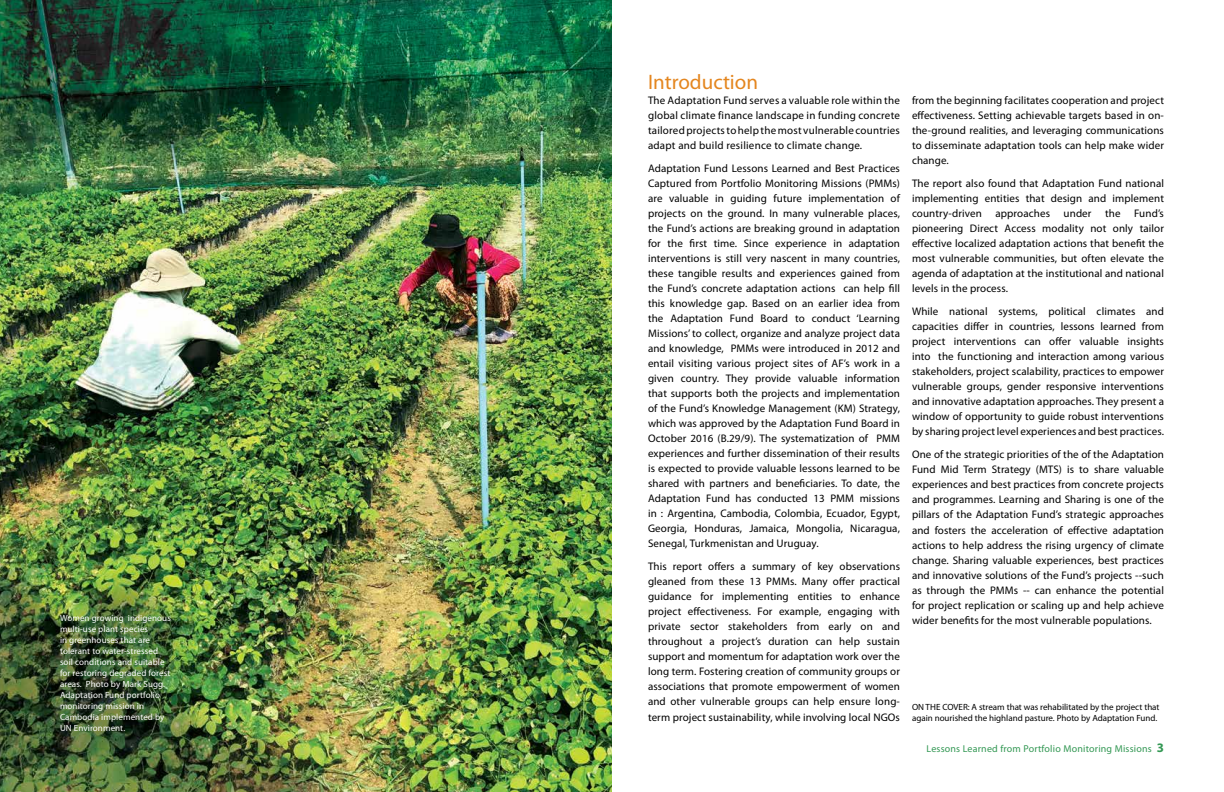
<style>
.page{position:relative;width:1224px;height:792px;background:#fff}
.page>*{position:absolute;margin:0;border:0;box-sizing:border-box;transform-origin:0 0}
.t1{font:21px "Myriad Pro";color:#e4861f}
.t2{font:11px/15px "Myriad Pro";letter-spacing:.01em;color:#000;text-align:justify}
.t3{font:10px "Myriad Pro";letter-spacing:.02em;color:#339854}
.t4{font:9px/11px "Myriad Pro";letter-spacing:.01em;color:#fff}
.t5{font:9px/11px "Myriad Pro";color:#000}
.s1{font-weight:700;font-size:13px}
</style>
<div class="page">
<img style="left:0;top:0;width:612px;height:792px">
<p class="t4" style="left:60px;top:613px;width:112px">Women growing indigenous multi-use plant species<br>in greenhouses that are tolerant to water-stressed soil conditions and suitable for restoring degraded forest areas. Photo by Mark Sugg.<br>Adaptation Fund portfolio monitoring mission in<br>Cambodia implemented by<br>UN Environment.</p>
<h1 class="t1" style="left:648px;top:69px;width:112px">Introduction</h1>
<p class="t2" style="left:648px;top:93px;width:254px">The Adaptation Fund serves a valuable role within the global climate finance landscape in funding concrete tailored projects to help the most vulnerable countries adapt and build resilience to climate change.</p>
<p class="t2" style="left:648px;top:161px;width:254px">Adaptation Fund Lessons Learned and Best Practices Captured from Portfolio Monitoring Missions (PMMs) are valuable in guiding future implementation of projects on the ground. In many vulnerable places, the Fund’s actions are breaking ground in adaptation for the first time. Since experience in adaptation interventions is still very nascent in many countries, these tangible results and experiences gained from the Fund’s concrete adaptation actions can help fill this knowledge gap. Based on an earlier idea from the Adaptation Fund Board to conduct ‘Learning Missions’ to collect, organize and analyze project data and knowledge, PMMs were introduced in 2012 and entail visiting various project sites of AF’s work in a given country. They provide valuable information that supports both the projects and implementation of the Fund’s Knowledge Management (KM) Strategy, which was approved by the Adaptation Fund Board in October 2016 (B.29/9). The systematization of PMM experiences and further dissemination of their results is expected to provide valuable lessons learned to be shared with partners and beneficiaries. To date, the Adaptation Fund has conducted 13 PMM missions in : Argentina, Cambodia, Colombia, Ecuador, Egypt, Georgia, Honduras, Jamaica, Mongolia, Nicaragua, Senegal, Turkmenistan and Uruguay.</p>
<p class="t2" style="left:648px;top:559px;width:254px">This report offers a summary of key observations gleaned from these 13 PMMs. Many offer practical guidance for implementing entities to enhance project effectiveness. For example, engaging with private sector stakeholders from early on and throughout a project’s duration can help sustain support and momentum for adaptation work over the long term. Fostering creation of community groups or associations that promote empowerment of women and other vulnerable groups can help ensure long&shy;term project sustainability, while involving local NGOs</p>
<p class="t2" style="left:912px;top:93px;width:254px">from the beginning facilitates cooperation and project effectiveness. Setting achievable targets based in on&shy;the-ground realities, and leveraging communications to disseminate adaptation tools can help make wider change.</p>
<p class="t2" style="left:912px;top:176px;width:254px">The report also found that Adaptation Fund national implementing entities that design and implement country-driven approaches under the Fund’s pioneering Direct Access modality not only tailor effective localized adaptation actions that benefit the most vulnerable communities, but often elevate the agenda of adaptation at the institutional and national levels in the process.</p>
<p class="t2" style="left:912px;top:304px;width:254px">While national systems, political climates and capacities differ in countries, lessons learned from project interventions can offer valuable insights into the functioning and interaction among various stakeholders, project scalability, practices to empower vulnerable groups, gender responsive interventions and innovative adaptation approaches. They present a window of opportunity to guide robust interventions by sharing project level experiences and best practices.</p>
<p class="t2" style="left:912px;top:447px;width:254px">One of the strategic priorities of the of the Adaptation Fund Mid Term Strategy (MTS) is to share valuable experiences and best practices from concrete projects and programmes. Learning and Sharing is one of the pillars of the Adaptation Fund’s strategic approaches and fosters the acceleration of effective adaptation actions to help address the rising urgency of climate change. Sharing valuable experiences, best practices and innovative solutions of the Fund’s projects --such as through the PMMs -- can enhance the potential for project replication or scaling up and help achieve wider benefits for the most vulnerable populations.</p>
<p class="t5" style="left:912px;top:701px;width:249px">ON THE COVER: A stream that was rehabilitated by the project that again nourished the highland pasture. Photo by Adaptation Fund.</p>
<p class="t3" style="left:927px;top:742px;width:239px">Lessons Learned from Portfolio Monitoring Missions <span class="s1">3</span></p>
</div>
